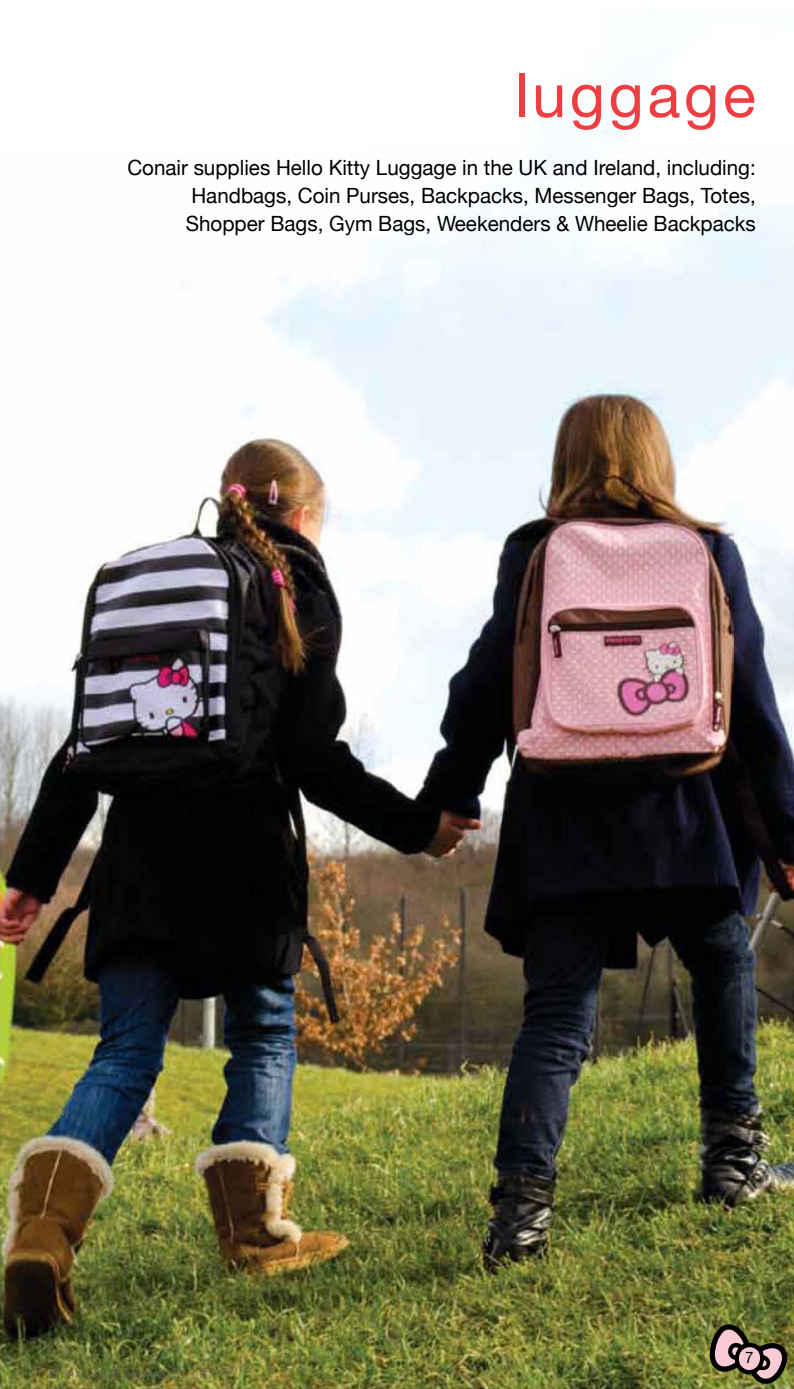
<style>
.page{position:relative;width:794px;height:1389px;background:#fff}
.page>*{position:absolute;margin:0;border:0;box-sizing:border-box;transform-origin:0 0}
.t1{font:61.25px "Helvetica Neue";letter-spacing:.06em;color:#ef3e42}
.t2{font:21px/28px "Helvetica Neue";color:#000;text-align:justify}
.t3{font:15.75px "Helvetica Neue";color:#000;scale:.95 1}
</style>
<div class="page">
<img style="left:0;top:95px;width:794px;height:1294px">
<img style="left:50px;top:1371px;width:164px;height:9px">
<svg style="left:709px;top:1323px;width:81px;height:61px;background:#7b6f54"></svg>
<h1 class="t1" style="left:515px;top:59px;width:242px">luggage</h1>
<p class="t2" style="left:186px;top:153px;width:571px;text-indent:-58px">Conair supplies Hello Kitty Luggage in the UK and Ireland, including:<br>Handbags, Coin Purses, Backpacks, Messenger Bags, Totes, Shopper Bags, Gym Bags, Weekenders &amp; Wheelie Backpacks</p>
<p class="t3" style="left:745px;top:1348px;width:10px">7</p>
</div>
